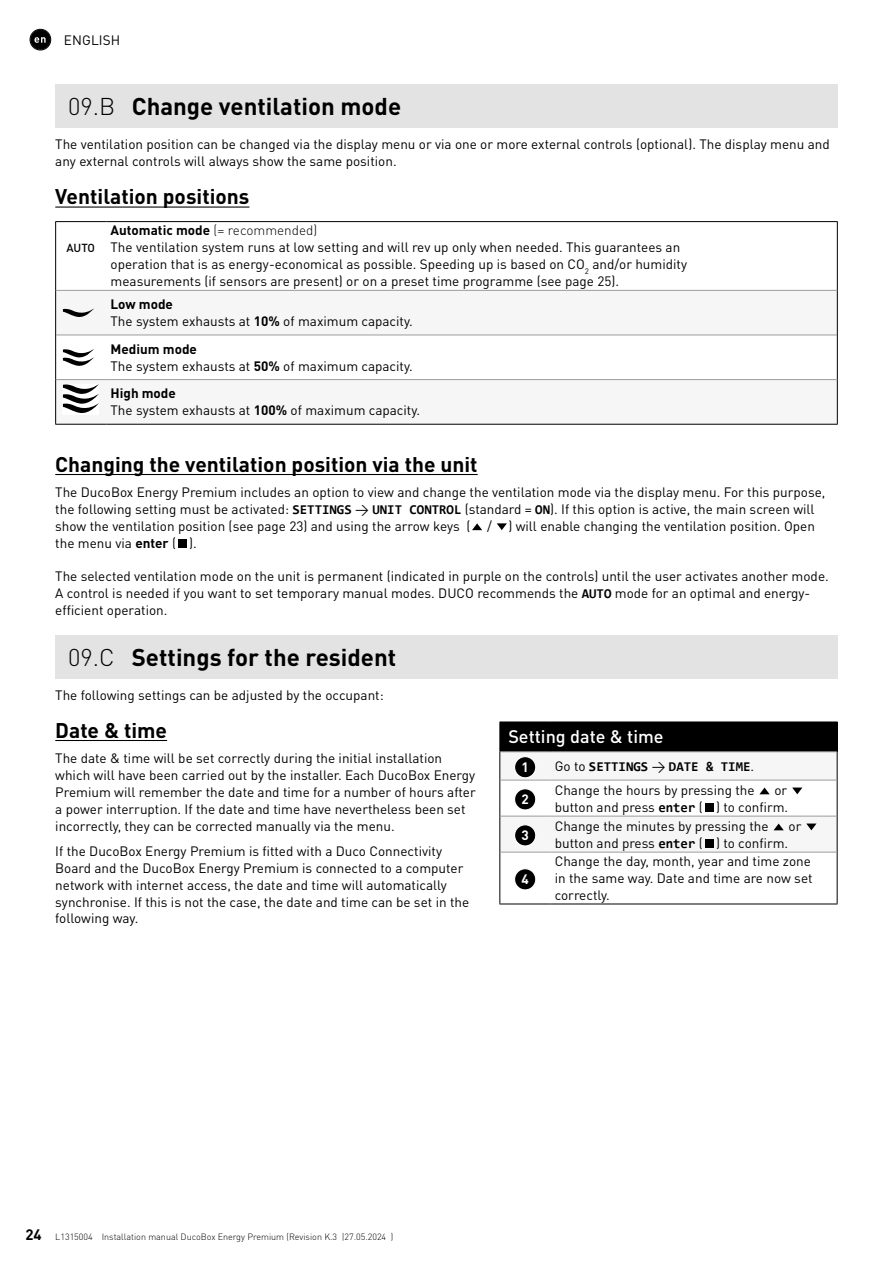
<style>
.page{position:relative;width:893px;height:1263px;background:#fff}
.page>*{position:absolute;margin:0;border:0;box-sizing:border-box;transform-origin:0 0}
.t1{font:700 24px "DINOT";color:#000}
.t2{font:700 21px "DINOT";color:#000}
.t3{font:500 18px "DINOT";color:#fff}
.t4{font:700 15px "DINOT";color:#000}
.t5{font:13.5px/16.8px "DINOT";color:#000}
.t6{font:700 13.5px "Consolas";color:#000}
.t7{font:700 13.5px "DINOT";color:#fff}
.t8{font:500 11.55px "DINOT";color:#000}
.t9{font:300 9px "DINOT";color:#000}
.s1{font-weight:300}
.s2{font-weight:700}
.s3{font-family:"Consolas";font-weight:700}
.s4{font-family:"DINOT";font-weight:400}
</style>
<div class="page">
<div style="left:30px;top:30px;width:20px;height:20px;background:#000;border-radius:50%"></div>
<svg style="left:34px;top:37px;width:12px;height:6px"></svg>
<div style="left:30px;top:29px;width:21px;height:21px;border:1px solid #000;border-radius:50%"></div>
<div style="left:55px;top:84px;width:783px;height:44px;background:#e3e3e3"></div>
<hr style="left:55px;top:207px;width:194px;height:1px;background:#000">
<hr style="left:55px;top:474px;width:423px;height:1px;background:#000">
<div style="left:55px;top:635px;width:783px;height:44px;background:#e3e3e3"></div>
<svg style="left:56px;top:222px;width:781px;height:68px"></svg>
<svg style="left:56px;top:291px;width:781px;height:133px;fill:#f6f6f6"></svg>
<hr style="left:55px;top:221px;width:51px;height:1px;background:#000">
<hr style="left:55px;top:222px;width:1px;height:68px;background:#000">
<hr style="left:106px;top:221px;width:732px;height:1px;background:#000">
<hr style="left:837px;top:222px;width:1px;height:68px;background:#000">
<hr style="left:55px;top:290px;width:1px;height:45px;background:#000">
<hr style="left:837px;top:290px;width:1px;height:45px;background:#000">
<hr style="left:55px;top:335px;width:1px;height:45px;background:#000">
<hr style="left:837px;top:335px;width:1px;height:45px;background:#000">
<hr style="left:55px;top:380px;width:1px;height:44px;background:#000">
<hr style="left:837px;top:380px;width:1px;height:44px;background:#000">
<hr style="left:55px;top:424px;width:51px;height:1px;background:#000">
<hr style="left:106px;top:424px;width:732px;height:1px;background:#000">
<hr style="left:56px;top:290px;width:50px;height:1px;background:#9c9c9d">
<hr style="left:106px;top:290px;width:731px;height:1px;background:#9c9c9d">
<hr style="left:56px;top:335px;width:50px;height:1px;background:#9c9c9d">
<hr style="left:106px;top:335px;width:731px;height:1px;background:#9c9c9d">
<hr style="left:56px;top:379px;width:50px;height:1px;background:#9c9c9d">
<hr style="left:106px;top:379px;width:731px;height:1px;background:#9c9c9d">
<div style="left:63px;top:238px;width:36px;height:19px;background:#fff"></div>
<svg style="left:63px;top:308px;width:31px;height:10px"></svg>
<svg style="left:63px;top:349px;width:31px;height:18px"></svg>
<svg style="left:63px;top:384px;width:36px;height:31px"></svg>
<svg style="left:472px;top:523px;width:10px;height:7px"></svg>
<svg style="left:497px;top:523px;width:10px;height:7px"></svg>
<div style="left:179px;top:539px;width:8px;height:8px;background:#000"></div>
<hr style="left:55px;top:740px;width:112px;height:1px;background:#000">
<div style="left:500px;top:722px;width:337px;height:30px;background:#000"></div>
<hr style="left:499px;top:722px;width:1px;height:30px;background:#000">
<hr style="left:837px;top:722px;width:1px;height:30px;background:#000">
<hr style="left:499px;top:904px;width:51px;height:1px;background:#000">
<hr style="left:550px;top:904px;width:287px;height:1px;background:#000">
<hr style="left:500px;top:751px;width:50px;height:1px;background:#9c9c9d">
<hr style="left:550px;top:751px;width:287px;height:1px;background:#9c9c9d">
<svg style="left:499px;top:752px;width:339px;height:152px"></svg>
<div style="left:705px;top:839px;width:8px;height:8px;background:#000"></div>
<div style="left:515px;top:869px;width:21px;height:21px;background:#000;border-radius:50%"></div>
<div style="left:514px;top:868px;width:22px;height:22px;border:1px solid #fff;border-radius:50%"></div>
<p class="t5" style="left:64px;top:31px;width:58px">ENGLISH</p>
<h1 class="t1" style="left:68px;top:90px;width:335px"><span class="s1">09.B</span> Change ventilation mode</h1>
<p class="t5" style="left:55px;top:135px;width:776px">The ventilation position can be changed via the display menu or via one or more external controls (optional). The display menu and any external controls will always show the same position.</p>
<h2 class="t2" style="left:55px;top:182px;width:196px">Ventilation positions</h2>
<p class="t8" style="left:66px;top:240px;width:30px">AUTO</p>
<p class="t5" style="left:111px;top:222px;width:578px"><span class="s2">Automatic mode</span> <span class="s1">(= recommended)<br></span>The ventilation system runs at low setting and will rev up only when needed. This guarantees an operation that is as energy-economical as possible. Speeding up is based on CO<sub>2</sub> and/or humidity measurements (if sensors are present) or on a preset time programme (see page 25).</p>
<p class="t5" style="left:111px;top:295px;width:301px"><span class="s2">Low mode<br></span>The system exhausts at <span class="s2">10%</span> of maximum capacity.</p>
<p class="t5" style="left:111px;top:340px;width:301px"><span class="s2">Medium mode<br></span>The system exhausts at <span class="s2">50%</span> of maximum capacity.</p>
<p class="t5" style="left:111px;top:384px;width:309px"><span class="s2">High mode<br></span>The system exhausts at <span class="s2">100%</span> of maximum capacity.</p>
<h2 class="t2" style="left:55px;top:450px;width:424px">Changing the ventilation position via the unit</h2>
<p class="t5" style="left:55px;top:483px;width:772px">The DucoBox Energy Premium includes an option to view and change the ventilation mode via the display menu. For this purpose, the following setting must be activated: <span class="s3">SETTINGS</span> → <span class="s3">UNIT CONTROL</span> (standard = <span class="s3">ON</span>). If this option is active, the main screen will show the ventilation position (see page 23) and using the arrow keys ( / ) will enable changing the ventilation position. Open the menu via <span class="s2">enter</span> ( ).</p>
<p class="t5" style="left:55px;top:568px;width:773px">The selected ventilation mode on the unit is permanent (indicated in purple on the controls) until the user activates another mode.<br>A control is needed if you want to set temporary manual modes. DUCO recommends the <span class="s3">AUTO</span> mode for an optimal and energy&shy;efficient operation.</p>
<h1 class="t1" style="left:68px;top:641px;width:330px"><span class="s1">09.C</span> Settings for the resident</h1>
<p class="t5" style="left:55px;top:686px;width:330px">The following settings can be adjusted by the occupant:</p>
<h2 class="t2" style="left:55px;top:716px;width:113px">Date &amp; time</h2>
<p class="t5" style="left:55px;top:749px;width:422px">The date &amp; time will be set correctly during the initial installation which will have been carried out by the installer. Each DucoBox Energy Premium will remember the date and time for a number of hours after a power interruption. If the date and time have nevertheless been set incorrectly, they can be corrected manually via the menu.</p>
<p class="t5" style="left:55px;top:842px;width:415px">If the DucoBox Energy Premium is fitted with a Duco Connectivity Board and the DucoBox Energy Premium is connected to a computer network with internet access, the date and time will automatically synchronise. If this is not the case, the date and time can be set in the following way.</p>
<h3 class="t3" style="left:508px;top:724px;width:157px">Setting date &amp; time</h3>
<p class="t7" style="left:521px;top:758px;width:9px">1</p>
<p class="t6" style="left:555px;top:758px;width:199px"><span class="s4">Go to</span> SETTINGS <span class="s4">→</span> DATE &amp; TIME<span class="s4">.</span></p>
<p class="t7" style="left:521px;top:790px;width:9px">2</p>
<p class="t5" style="left:555px;top:781px;width:201px">Change the hours by pressing the</p>
<p class="t5" style="left:555px;top:781px;width:234px;text-align:right">or<br>button and press <span class="s3">enter</span> ( ) to confirm.</p>
<p class="t5" style="left:555px;top:817px;width:215px">Change the minutes by pressing the</p>
<p class="t5" style="left:789px;top:817px;width:14px">or</p>
<p class="t5" style="left:555px;top:834px;width:233px">button and press <span class="s3">enter</span> ( ) to confirm.</p>
<p class="t7" style="left:521px;top:826px;width:9px">3</p>
<p class="t5" style="left:555px;top:852px;width:259px">Change the day, month, year and time zone in the same way. Date and time are now set correctly.</p>
<p class="t7" style="left:521px;top:870px;width:9px">4</p>
<p class="t4" style="left:26px;top:1224px;width:18px">24</p>
<p class="t9" style="left:55px;top:1230px;width:340px">L1315004 Installation manual DucoBox Energy Premium (Revision K.3 |27.05.2024 )</p>
</div>
